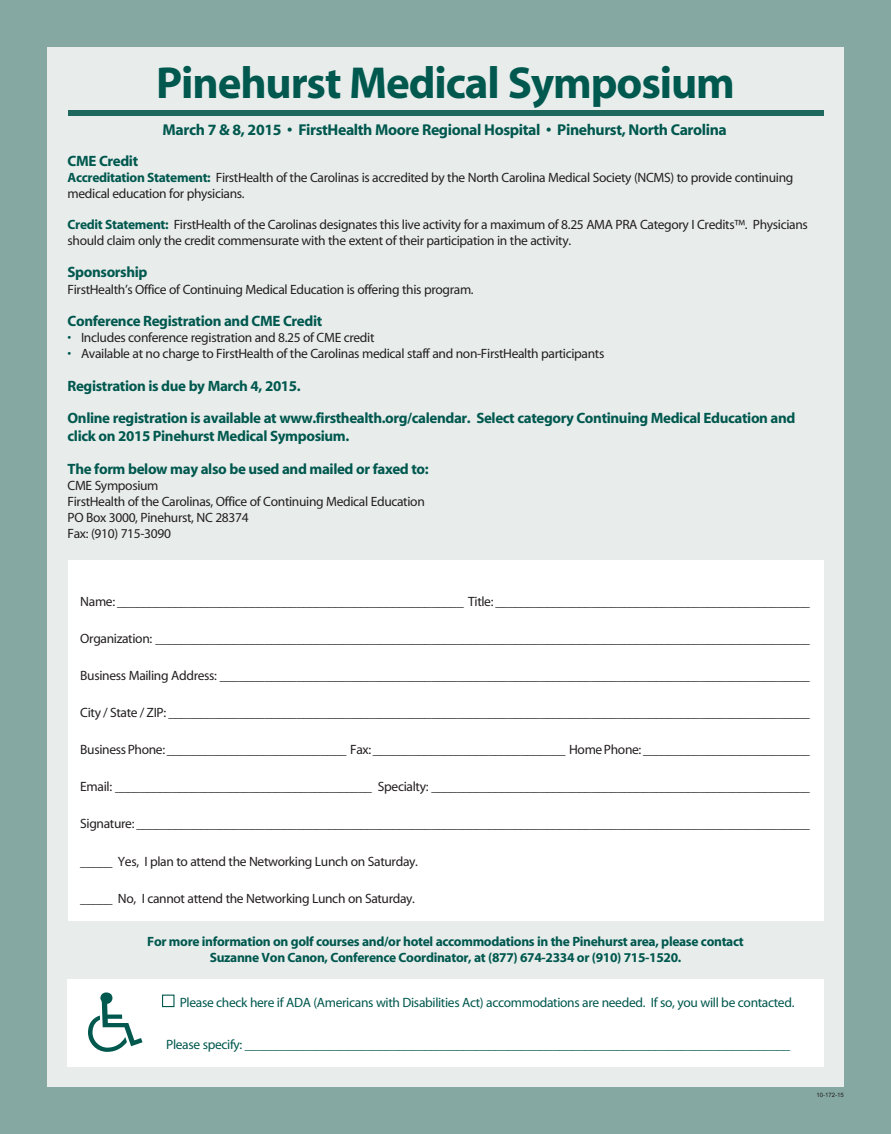
<style>
.page{position:relative;width:891px;height:1134px;background:#85a9a2}
.page>*{position:absolute;margin:0;border:0;box-sizing:border-box;transform-origin:0 0}
.t1{font:700 45px "Myriad";letter-spacing:-.025em;color:#00584e}
.t2{font:700 15.75px "Myriad";letter-spacing:-.025em;color:#00584e}
.t3{font:700 15px/32.4px "Myriad";letter-spacing:-.025em;color:#00584e}
.t4{font:13.5px/16.2px "Myriad";letter-spacing:-.025em;color:#231f20}
.t5{font:13.5px "Myriad";letter-spacing:-.025em;color:#00584e}
.t6{font:700 13.5px/16.2px "Myriad";letter-spacing:-.025em;color:#00584e;text-align:center}
.t7{font:6px "Arial";color:#231f20}
.s1{font-weight:700;color:#00584e}
.s2{color:#00584e}
</style>
<div class="page">
<div style="left:47px;top:47px;width:797px;height:1040px;background:#e8edec"></div>
<div style="left:68px;top:979px;width:756px;height:88px;background:#fff"></div>
<svg style="left:88px;top:992px;width:54px;height:60px"></svg>
<div style="left:68px;top:561px;width:756px;height:360px;background:#fff"></div>
<div style="left:162px;top:995px;width:13px;height:12px;border:1px solid #00584e"></div>
<div style="left:68px;top:110px;width:756px;height:6px;background:#1f685e"></div>
<h1 class="t1" style="left:156px;top:60px;width:580px">Pinehurst Medical Symposium</h1>
<p class="t2" style="left:163px;top:122px;width:566px">March 7 &amp; 8, 2015 • FirstHealth Moore Regional Hospital • Pinehurst, North Carolina</p>
<p class="t3" style="left:68px;top:145px;width:72px">CME Credit</p>
<p class="t4" style="left:68px;top:170px;width:727px"><span class="s1">Accreditation Statement:</span> FirstHealth of the Carolinas is accredited by the North Carolina Medical Society (NCMS) to provide continuing medical education for physicians.</p>
<p class="t4" style="left:68px;top:217px;width:742px"><span class="s1">Credit Statement:</span> FirstHealth of the Carolinas designates this live activity for a maximum of 8.25 AMA PRA Category I Credits™. Physicians should claim only the credit commensurate with the extent of their participation in the activity.</p>
<p class="t3" style="left:68px;top:257px;width:82px">Sponsorship</p>
<p class="t4" style="left:68px;top:282px;width:408px">FirstHealth’s Office of Continuing Medical Education is offering this program.</p>
<p class="t3" style="left:68px;top:305px;width:256px">Conference Registration and CME Credit</p>
<p class="t4" style="left:68px;top:330px;width:309px"><span class="s2">•</span> Includes conference registration and 8.25 of CME credit</p>
<p class="t4" style="left:68px;top:346px;width:538px"><span class="s2">•</span> Available at no charge to FirstHealth of the Carolinas medical staff and non-FirstHealth participants</p>
<p class="t3" style="left:68px;top:370px;width:729px">Registration is due by March 4, 2015.<br>Online registration is available at www.firsthealth.org/calendar. Select category Continuing Medical Education and</p>
<p class="t3" style="left:68px;top:420px;width:363px">click on 2015 Pinehurst Medical Symposium.<br>The form below may also be used and mailed or faxed to:</p>
<p class="t4" style="left:68px;top:478px;width:359px">CME Symposium<br>FirstHealth of the Carolinas, Office of Continuing Medical Education PO Box 3000, Pinehurst, NC 28374<br>Fax: (910) 715-3090</p>
<p class="t4" style="left:80px;top:594px;width:731px">Name: ______________________________________________________ Title: _________________________________________________</p>
<p class="t4" style="left:80px;top:631px;width:731px">Organization: ______________________________________________________________________________________________________</p>
<p class="t4" style="left:80px;top:668px;width:731px">Business Mailing Address: ____________________________________________________________________________________________</p>
<p class="t4" style="left:80px;top:705px;width:731px">City / State / ZIP: ____________________________________________________________________________________________________</p>
<p class="t4" style="left:80px;top:742px;width:731px">Business Phone: ____________________________ Fax: ______________________________ Home Phone: __________________________</p>
<p class="t4" style="left:80px;top:779px;width:731px">Email: ________________________________________ Specialty: ___________________________________________________________</p>
<p class="t4" style="left:80px;top:816px;width:731px">Signature: _________________________________________________________________________________________________________</p>
<p class="t4" style="left:80px;top:853px;width:339px">_____ Yes, I plan to attend the Networking Lunch on Saturday.</p>
<p class="t4" style="left:80px;top:891px;width:336px">_____ No, I cannot attend the Networking Lunch on Saturday.</p>
<p class="t6" style="left:147px;top:934px;width:598px">For more information on golf courses and/or hotel accommodations in the Pinehurst area, please contact<br>Suzanne Von Canon, Conference Coordinator, at (877) 674-2334 or (910) 715-1520.</p>
<p class="t5" style="left:180px;top:995px;width:616px">Please check here if ADA (Americans with Disabilities Act) accommodations are needed. If so, you will be contacted.</p>
<p class="t5" style="left:166px;top:1037px;width:626px">Please specify: _____________________________________________________________________________________</p>
<p class="t7" style="left:816px;top:1091px;width:29px">10-172-15</p>
</div>
